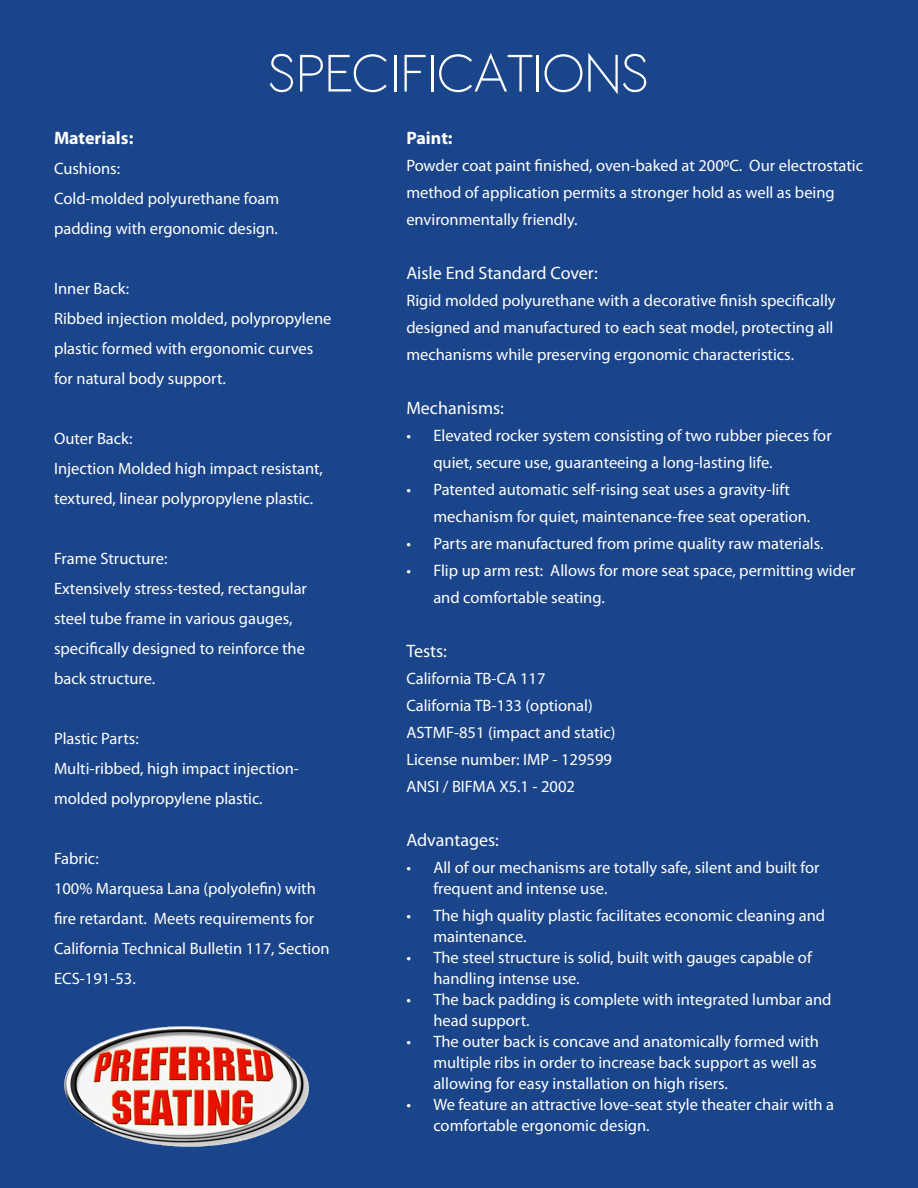
<style>
.page{position:relative;width:918px;height:1188px;background:#1a458b}
.page>*{position:absolute;margin:0;border:0;box-sizing:border-box;transform-origin:0 0}
.t1{font:60px "ETH";color:#fff}
.t2{font:18px "Myriad Pro";color:#fff}
.t3{font:700 18px "Myriad Pro";color:#fff}
.t4{font:16.5px/30px "Myriad Pro";color:#fff}
</style>
<div class="page">
<img style="left:65px;top:1026px;width:244px;height:121px">
<p class="t1" style="left:268px;top:46px;width:383px">SPECIFICATIONS</p>
<p class="t3" style="left:54px;top:126px;width:81px">Materials:</p>
<p class="t4" style="left:54px;top:153px;width:68px">Cushions:</p>
<p class="t4" style="left:54px;top:183px;width:227px">Cold-molded polyurethane foam padding with ergonomic design.</p>
<p class="t4" style="left:54px;top:273px;width:77px">Inner Back:</p>
<p class="t4" style="left:54px;top:303px;width:279px">Ribbed injection molded, polypropylene plastic formed with ergonomic curves for natural body support.</p>
<p class="t4" style="left:54px;top:423px;width:80px">Outer Back:</p>
<p class="t4" style="left:54px;top:453px;width:271px">Injection Molded high impact resistant, textured, linear polypropylene plastic.</p>
<p class="t4" style="left:54px;top:543px;width:115px">Frame Structure:</p>
<p class="t4" style="left:54px;top:573px;width:255px">Extensively stress-tested, rectangular steel tube frame in various gauges, specifically designed to reinforce the back structure.</p>
<p class="t4" style="left:54px;top:723px;width:86px">Plastic Parts:</p>
<p class="t4" style="left:54px;top:753px;width:247px">Multi-ribbed, high impact injection&shy;molded polypropylene plastic.</p>
<p class="t4" style="left:54px;top:843px;width:46px">Fabric:</p>
<p class="t4" style="left:54px;top:873px;width:277px">100% Marquesa Lana (polyolefin) with fire retardant. Meets requirements for California Technical Bulletin 117, Section ECS-191-53.</p>
<p class="t3" style="left:406px;top:126px;width:48px">Paint:</p>
<p class="t4" style="left:406px;top:152px;width:458px;line-height:27px">Powder coat paint finished, oven-baked at 2000C. Our electrostatic method of application permits a stronger hold as well as being environmentally friendly.</p>
<p class="t2" style="left:406px;top:262px;width:193px">Aisle End Standard Cover:</p>
<p class="t4" style="left:406px;top:287px;width:431px;line-height:27px">Rigid molded polyurethane with a decorative finish specifically designed and manufactured to each seat model, protecting all mechanisms while preserving ergonomic characteristics.</p>
<p class="t2" style="left:406px;top:397px;width:99px">Mechanisms:</p>
<p class="t4" style="left:433px;top:422px;width:400px;line-height:27px;text-indent:-27px">• Elevated rocker system consisting of two rubber pieces for quiet, secure use, guaranteeing a long-lasting life.</p>
<p class="t4" style="left:433px;top:476px;width:378px;line-height:27px;text-indent:-27px">• Patented automatic self-rising seat uses a gravity-lift mechanism for quiet, maintenance-free seat operation.</p>
<p class="t4" style="left:406px;top:528px;width:419px">• Parts are manufactured from prime quality raw materials.</p>
<p class="t4" style="left:433px;top:557px;width:424px;line-height:27px;text-indent:-27px">• Flip up arm rest: Allows for more seat space, permitting wider and comfortable seating.</p>
<p class="t2" style="left:406px;top:640px;width:42px">Tests:</p>
<p class="t4" style="left:406px;top:663px;width:141px">California TB-CA 117</p>
<p class="t4" style="left:406px;top:690px;width:188px">California TB-133 (optional)</p>
<p class="t4" style="left:406px;top:717px;width:211px">ASTMF-851 (impact and static)</p>
<p class="t4" style="left:406px;top:744px;width:207px">License number: IMP - 129599</p>
<p class="t4" style="left:406px;top:771px;width:170px">ANSI / BIFMA X5.1 - 2002</p>
<p class="t2" style="left:406px;top:829px;width:94px">Advantages:</p>
<p class="t4" style="left:433px;top:857px;width:388px;line-height:21px;text-indent:-27px">• All of our mechanisms are totally safe, silent and built for frequent and intense use.</p>
<p class="t4" style="left:433px;top:905px;width:393px;line-height:21px;text-indent:-27px">• The high quality plastic facilitates economic cleaning and maintenance.</p>
<p class="t4" style="left:433px;top:947px;width:380px;line-height:21px;text-indent:-27px">• The steel structure is solid, built with gauges capable of handling intense use.</p>
<p class="t4" style="left:433px;top:989px;width:400px;line-height:21px;text-indent:-27px">• The back padding is complete with integrated lumbar and head support.</p>
<p class="t4" style="left:433px;top:1031px;width:387px;line-height:21px;text-indent:-27px">• The outer back is concave and anatomically formed with multiple ribs in order to increase back support as well as allowing for easy installation on high risers.</p>
<p class="t4" style="left:433px;top:1094px;width:402px;line-height:21px;text-indent:-27px">• We feature an attractive love-seat style theater chair with a comfortable ergonomic design.</p>
</div>
